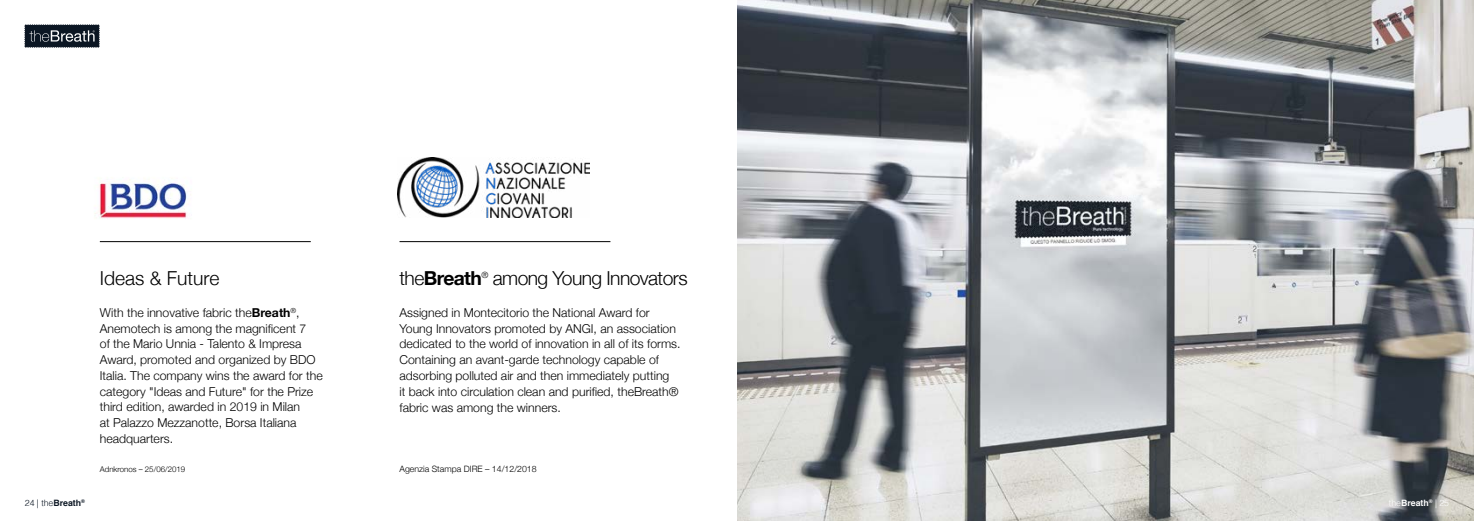
<style>
.page{position:relative;width:1474px;height:521px;background:#fff}
.page>*{position:absolute;margin:0;border:0;box-sizing:border-box;transform-origin:0 0}
.t1{font:300 19.25px "Helvetica Neue";letter-spacing:-.03em;color:#000}
.t2{font:300 19.25px "Helvetica Neue";color:#000}
.t3{font:300 12.25px/15.8px "Helvetica Neue";color:#000}
.t4{font:300 8.75px "Helvetica Neue";color:#000}
.t5{font:300 8.75px "Helvetica";color:#0b1623}
.t6{font:300 8.75px "Helvetica";color:#fff}
.t7{font:300 7.88px "Helvetica Neue";color:#000}
.s1{font-weight:700}
</style>
<div class="page">
<hr style="left:399px;top:241px;width:211px;height:1px;background:#000">
<img style="left:95px;top:183px;width:93px;height:36px">
<img style="left:397px;top:157px;width:193px;height:60px">
<hr style="left:100px;top:241px;width:211px;height:1px;background:#000">
<img style="left:737px;top:0;width:736px;height:521px">
<svg style="left:25px;top:25px;width:74px;height:22px;background:#2b3540"></svg>
<h1 class="t2" style="left:100px;top:263px;width:121px">Ideas &amp; Future</h1>
<p class="t3" style="left:100px;top:304px;width:224px">With the innovative fabric the<span class="s1">Breath</span><sup>®</sup>, Anemotech is among the magnificent 7<br>of the Mario Unnia - Talento &amp; Impresa Award, promoted and organized by BDO Italia. The company wins the award for the category "Ideas and Future" for the Prize third edition, awarded in 2019 in Milan<br>at Palazzo Mezzanotte, Borsa Italiana headquarters.</p>
<h1 class="t1" style="left:399px;top:263px;width:290px">the<span class="s1">Breath</span><sup>®</sup> among Young Innovators</h1>
<p class="t3" style="left:399px;top:304px;width:282px">Assigned in Montecitorio the National Award for Young Innovators promoted by ANGI, an association dedicated to the world of innovation in all of its forms.<br>Containing an avant-garde technology capable of adsorbing polluted air and then immediately putting<br>it back into circulation clean and purified, theBreath® fabric was among the winners.</p>
<p class="t7" style="left:100px;top:462px;width:87px">Adnkronos – 25/06/2019</p>
<p class="t4" style="left:399px;top:462px;width:139px">Agenzia Stampa DIRE – 14/12/2018</p>
<p class="t5" style="left:25px;top:495px;width:62px">24 | the<span class="s1">Breath</span><sup>®</sup></p>
<p class="t6" style="left:1388px;top:495px;width:62px">the<span class="s1">Breath</span><sup>®</sup> | 25</p>
</div>
